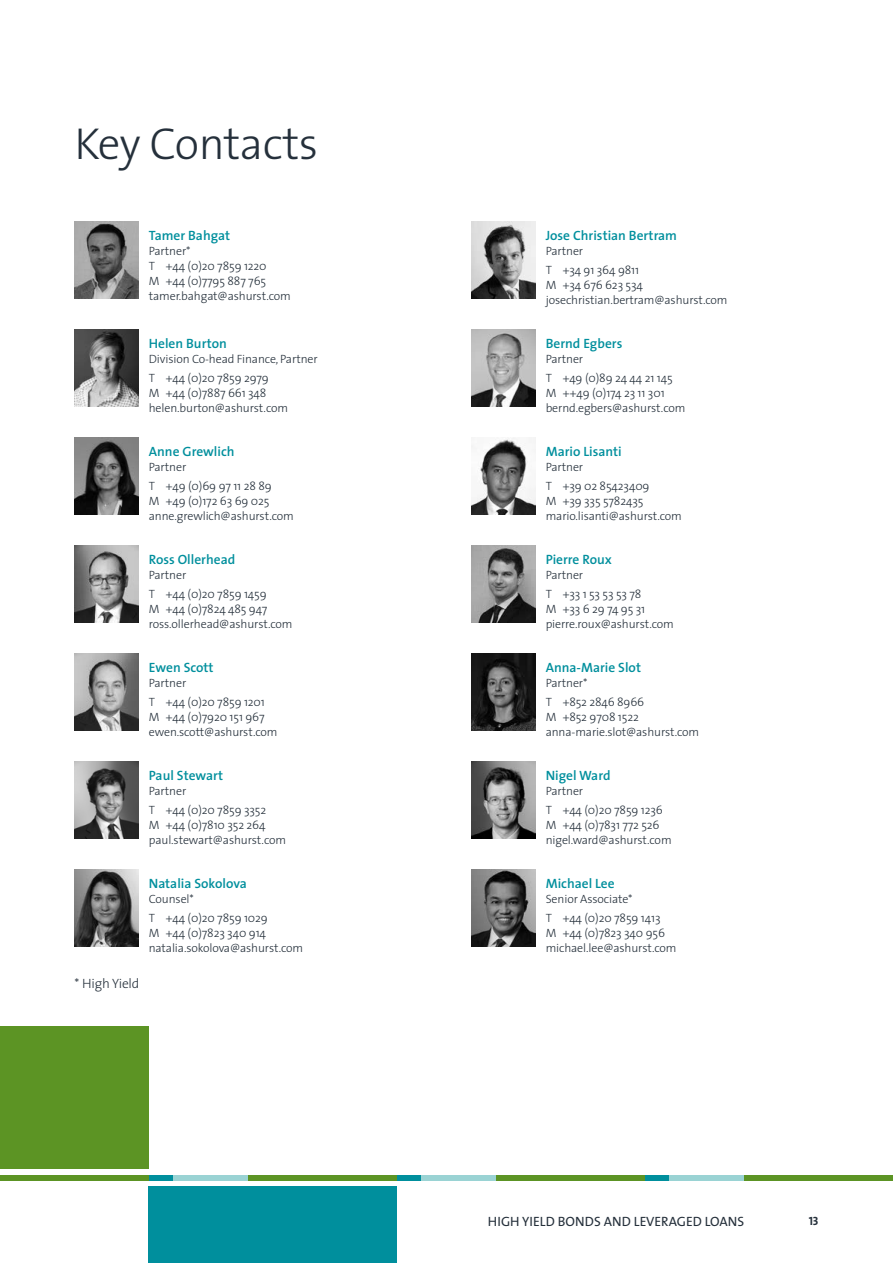
<style>
.page{position:relative;width:893px;height:1263px;background:#fff}
.page>*{position:absolute;margin:0;border:0;box-sizing:border-box;transform-origin:0 0}
.t1{font:300 45px "The Sans";letter-spacing:-.01em;color:#25303b}
.t2{font:600 13.5px "The Sans";color:#008f9d}
.t3{font:13.5px "The Sans Caps";color:#25303b}
.t4{font:300 13.5px "The Sans";letter-spacing:-.01em;color:#25303b}
.t5{font:300 12px/15px "The Sans";letter-spacing:-.01em;color:#25303b}
.t6{font:12px "The Sans Bold Caps";color:#25303b}
</style>
<div class="page">
<div style="left:0;top:1026px;width:149px;height:143px;background:#5c9424"></div>
<div style="left:149px;top:1187px;width:248px;height:76px;background:#008f9d"></div>
<div style="left:0;top:1175px;width:149px;height:6px;background:#5c9424"></div>
<div style="left:248px;top:1175px;width:149px;height:6px;background:#5c9424"></div>
<div style="left:496px;top:1175px;width:149px;height:6px;background:#5c9424"></div>
<div style="left:744px;top:1175px;width:149px;height:6px;background:#5c9424"></div>
<div style="left:149px;top:1175px;width:25px;height:6px;background:#008f9d"></div>
<div style="left:397px;top:1175px;width:25px;height:6px;background:#008f9d"></div>
<div style="left:645px;top:1175px;width:25px;height:6px;background:#008f9d"></div>
<div style="left:174px;top:1175px;width:74px;height:6px;background:#9ad3d4"></div>
<div style="left:422px;top:1175px;width:74px;height:6px;background:#9ad3d4"></div>
<div style="left:670px;top:1175px;width:74px;height:6px;background:#9ad3d4"></div>
<img style="left:74px;top:222px;width:64px;height:76px">
<img style="left:74px;top:654px;width:64px;height:76px">
<img style="left:74px;top:438px;width:64px;height:76px">
<img style="left:74px;top:870px;width:64px;height:76px">
<img style="left:74px;top:330px;width:64px;height:76px">
<img style="left:74px;top:762px;width:64px;height:76px">
<img style="left:74px;top:546px;width:64px;height:76px">
<img style="left:471px;top:222px;width:64px;height:76px">
<img style="left:471px;top:654px;width:64px;height:76px">
<img style="left:471px;top:438px;width:64px;height:76px">
<img style="left:471px;top:870px;width:64px;height:76px">
<img style="left:471px;top:330px;width:64px;height:76px">
<img style="left:471px;top:762px;width:64px;height:76px">
<img style="left:471px;top:546px;width:64px;height:76px">
<h1 class="t1" style="left:74px;top:114px;width:245px">Key Contacts</h1>
<p class="t2" style="left:149px;top:226px;width:83px">Tamer Bahgat</p>
<p class="t5" style="left:149px;top:243px;width:143px">Partner*<br>T +44 (0)20 7859 1220<br>M +44 (0)7795 887 765 tamer.bahgat@ashurst.com</p>
<p class="t2" style="left:149px;top:334px;width:80px">Helen Burton</p>
<p class="t5" style="left:149px;top:349px;width:170px;line-height:19.2px">Division Co-head Finance, Partner<br>T +44 (0)20 7859 2979</p>
<p class="t5" style="left:149px;top:385px;width:141px">M +44 (0)7887 661 348 helen.burton@ashurst.com</p>
<p class="t2" style="left:149px;top:443px;width:87px">Anne Grewlich</p>
<p class="t5" style="left:149px;top:457px;width:124px;line-height:19.2px">Partner<br>T +49 (0)69 97 11 28 89</p>
<p class="t5" style="left:149px;top:494px;width:146px">M +49 (0)172 63 69 025 anne.grewlich@ashurst.com</p>
<p class="t2" style="left:149px;top:551px;width:88px">Ross Ollerhead</p>
<p class="t5" style="left:149px;top:565px;width:119px;line-height:19.2px">Partner<br>T +44 (0)20 7859 1459</p>
<p class="t5" style="left:149px;top:602px;width:145px">M +44 (0)7824 485 947 ross.ollerhead@ashurst.com</p>
<p class="t2" style="left:149px;top:658px;width:66px">Ewen Scott</p>
<p class="t5" style="left:149px;top:673px;width:118px;line-height:19.2px">Partner<br>T +44 (0)20 7859 1201</p>
<p class="t5" style="left:149px;top:709px;width:130px">M +44 (0)7920 151 967 ewen.scott@ashurst.com</p>
<p class="t2" style="left:149px;top:766px;width:76px">Paul Stewart</p>
<p class="t5" style="left:149px;top:781px;width:119px;line-height:19.2px">Partner<br>T +44 (0)20 7859 3352</p>
<p class="t5" style="left:149px;top:817px;width:139px">M +44 (0)7810 352 264 paul.stewart@ashurst.com</p>
<p class="t4" style="left:74px;top:975px;width:67px">* High Yield</p>
<p class="t2" style="left:149px;top:875px;width:100px">Natalia Sokolova</p>
<p class="t5" style="left:149px;top:889px;width:121px;line-height:19.2px">Counsel*<br>T +44 (0)20 7859 1029</p>
<p class="t5" style="left:149px;top:926px;width:156px">M +44 (0)7823 340 914 natalia.sokolova@ashurst.com</p>
<p class="t2" style="left:546px;top:226px;width:133px">Jose Christian Bertram</p>
<p class="t5" style="left:546px;top:241px;width:95px;line-height:19.2px">Partner<br>T +34 91 364 9811</p>
<p class="t5" style="left:546px;top:277px;width:183px">M +34 676 623 534 josechristian.bertram@ashurst.com</p>
<p class="t2" style="left:546px;top:334px;width:78px">Bernd Egbers</p>
<p class="t5" style="left:546px;top:349px;width:128px;line-height:19.2px">Partner<br>T +49 (0)89 24 44 21 145</p>
<p class="t5" style="left:546px;top:385px;width:141px">M ++49 (0)174 23 11 301 bernd.egbers@ashurst.com</p>
<p class="t2" style="left:546px;top:443px;width:77px">Mario Lisanti</p>
<p class="t5" style="left:546px;top:457px;width:105px;line-height:19.2px">Partner<br>T +39 02 85423409</p>
<p class="t5" style="left:546px;top:494px;width:138px">M +39 335 5782435 mario.lisanti@ashurst.com</p>
<p class="t2" style="left:546px;top:551px;width:68px">Pierre Roux</p>
<p class="t5" style="left:546px;top:565px;width:97px;line-height:19.2px">Partner<br>T +33 1 53 53 53 78</p>
<p class="t5" style="left:546px;top:602px;width:130px">M +33 6 29 74 95 31 pierre.roux@ashurst.com</p>
<p class="t2" style="left:546px;top:658px;width:97px">Anna-Marie Slot</p>
<p class="t5" style="left:546px;top:673px;width:100px;line-height:19.2px">Partner*<br>T +852 2846 8966</p>
<p class="t5" style="left:546px;top:709px;width:155px">M +852 9708 1522 anna-marie.slot@ashurst.com</p>
<p class="t2" style="left:546px;top:766px;width:66px">N igel Ward</p>
<p class="t5" style="left:546px;top:781px;width:119px;line-height:19.2px">Partner<br>T +44 (0)20 7859 1236</p>
<p class="t5" style="left:546px;top:817px;width:127px">M +44 (0)7831 772 526 nigel.ward@ashurst.com</p>
<p class="t2" style="left:546px;top:875px;width:70px">Michael Lee</p>
<p class="t5" style="left:546px;top:889px;width:116px;line-height:19.2px">Senior Associate*<br>T +44 (0)20 7859 1413</p>
<p class="t5" style="left:546px;top:926px;width:132px">M +44 (0)7823 340 956 michael.lee@ashurst.com</p>
<p class="t3" style="left:488px;top:1212px;width:258px">HIGH YIELD BONDS AND LEVERAGED LOANS</p>
<p class="t6" style="left:809px;top:1213px;width:11px">13</p>
</div>
